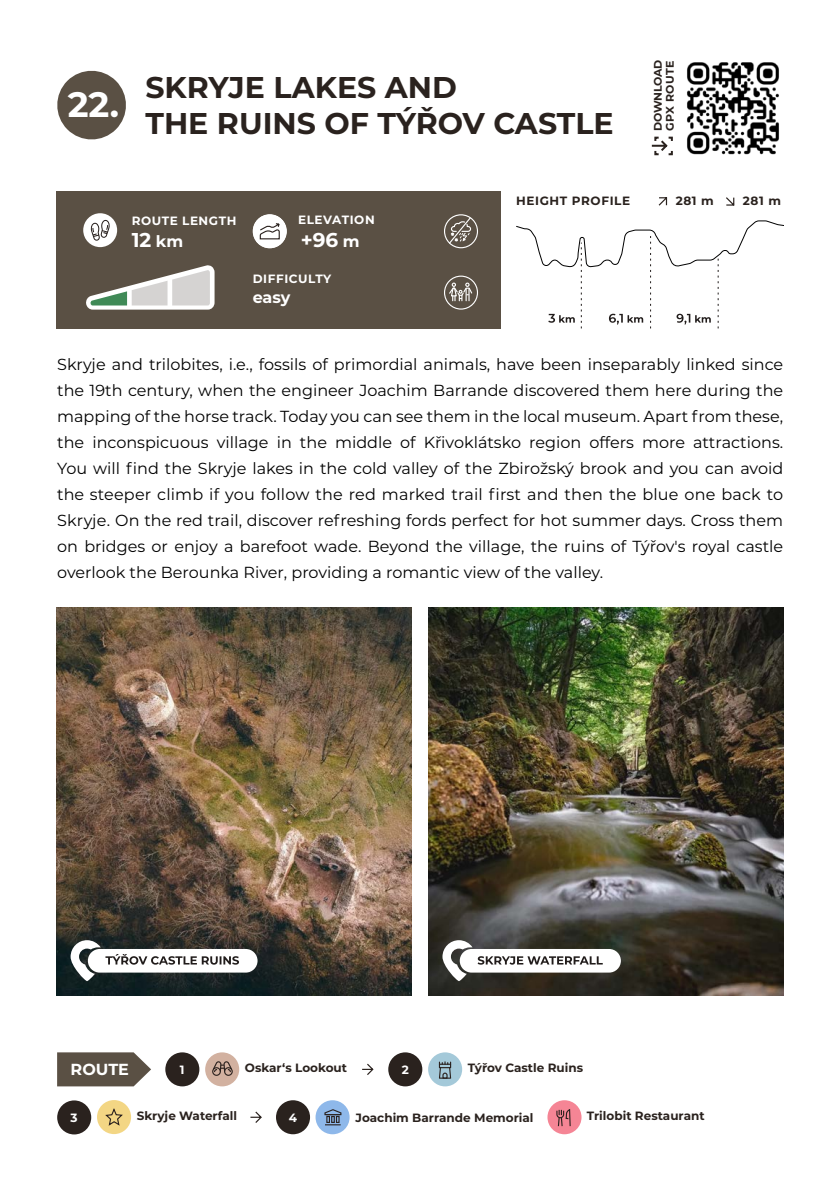
<style>
.page{position:relative;width:840px;height:1191px;background:#fff}
.page>*{position:absolute;margin:0;border:0;box-sizing:border-box;transform-origin:0 0}
.t1{font:700 35.2px "Montserrat";color:#fff}
.t2{font:700 30px/36px "Montserrat";color:#2a221e}
.t3{font:700 20px "Montserrat";color:#fff}
.t4{font:16px/26px "Montserrat";color:#000;text-align:justify}
.t5{font:700 16px "Montserrat";color:#fff}
.t6{font:700 12px "Montserrat";color:#2a221e}
.t7{font:700 12px "Montserrat";letter-spacing:.05em;color:#fff}
.t8{font:700 12px "Montserrat";letter-spacing:.05em;color:#2a221e}
.t9{font:700 11px/12px "Montserrat";color:#2a221e}
.s1{font-size:16px}
</style>
<div class="page">
<div style="left:56px;top:192px;width:444px;height:137px;background:#5a5044"></div>
<div style="left:83px;top:213px;width:34px;height:34px;background:#fff;border-radius:50%"></div>
<svg style="left:90px;top:220px;width:20px;height:21px"></svg>
<img style="left:687px;top:62px;width:92px;height:93px">
<svg style="left:252px;top:214px;width:34px;height:34px"></svg>
<div style="left:253px;top:215px;width:33px;height:33px;background:#fff;border-radius:50%"></div>
<div style="left:252px;top:214px;width:34px;height:34px;border:1px solid #fff;border-radius:50%"></div>
<svg style="left:259px;top:223px;width:21px;height:17px"></svg>
<svg style="left:86px;top:265px;width:128px;height:45px"></svg>
<div style="left:388px;top:1052px;width:34px;height:34px;background:#2a221e;border-radius:17px"></div>
<div style="left:428px;top:1052px;width:34px;height:34px;background:#a4c9d9;border-radius:50%"></div>
<svg style="left:438px;top:1061px;width:13px;height:18px"></svg>
<div style="left:165px;top:1052px;width:34px;height:34px;background:#2a221e;border-radius:17px"></div>
<div style="left:205px;top:1052px;width:34px;height:34px;background:#d2b1a0;border-radius:50%"></div>
<div style="left:212px;top:1067px;width:9px;height:8px;border:1px solid #2a211e;border-radius:50%"></div>
<div style="left:224px;top:1067px;width:9px;height:8px;border:1px solid #2a211e;border-radius:50%"></div>
<svg style="left:212px;top:1061px;width:21px;height:11px"></svg>
<svg style="left:516px;top:220px;width:266px;height:108px"></svg>
<svg style="left:658px;top:197px;width:9px;height:9px"></svg>
<svg style="left:726px;top:197px;width:9px;height:9px"></svg>
<svg style="left:57px;top:1052px;width:94px;height:34px;background:#6a6157"></svg>
<svg style="left:651px;top:136px;width:22px;height:20px"></svg>
<svg style="left:362px;top:1063px;width:12px;height:12px"></svg>
<div style="left:57px;top:1100px;width:34px;height:34px;background:#2a221e;border-radius:17px"></div>
<div style="left:97px;top:1100px;width:34px;height:34px;background:#f3d684;border-radius:50%"></div>
<svg style="left:105px;top:1108px;width:18px;height:18px"></svg>
<div style="left:276px;top:1100px;width:34px;height:34px;background:#2a221e;border-radius:17px"></div>
<div style="left:547px;top:1100px;width:34px;height:34px;background:#f58595;border-radius:50%"></div>
<svg style="left:556px;top:1109px;width:15px;height:18px"></svg>
<svg style="left:250px;top:1111px;width:12px;height:12px"></svg>
<svg style="left:57px;top:70px;width:69px;height:70px"></svg>
<img style="left:428px;top:608px;width:354px;height:388px">
<img style="left:57px;top:608px;width:354px;height:388px">
<div style="left:88px;top:949px;width:169px;height:23px;background:#fff;border-radius:12px"></div>
<svg style="left:71px;top:940px;width:168px;height:41px"></svg>
<div style="left:459px;top:949px;width:161px;height:23px;background:#fff;border-radius:12px"></div>
<svg style="left:442px;top:940px;width:160px;height:41px"></svg>
<div style="left:443px;top:214px;width:35px;height:34px;border:1px solid #fff;border-radius:50%"></div>
<svg style="left:448px;top:216px;width:23px;height:29px"></svg>
<div style="left:443px;top:275px;width:35px;height:35px;border:1px solid #fff;border-radius:50%"></div>
<svg style="left:448px;top:282px;width:25px;height:19px"></svg>
<div style="left:315px;top:1100px;width:34px;height:34px;background:#8eb8ea;border-radius:50%"></div>
<svg style="left:324px;top:1109px;width:18px;height:16px"></svg>
<h1 class="t1" style="left:68px;top:79px;width:53px">22.</h1>
<h2 class="t2" style="left:145px;top:68px;width:469px">SKRYJE LAKES AND<br>THE RUINS OF TÝŘOV CASTLE</h2>
<p class="t9" style="left:651px;top:131px;width:73px;rotate:-90deg">DOWNLOAD<br>GPX ROUTE</p>
<p class="t7" style="left:132px;top:212px;width:106px">ROUTE LENGTH</p>
<p class="t3" style="left:132px;top:226px;width:53px">12 <span class="s1">km</span></p>
<p class="t7" style="left:298px;top:211px;width:78px">ELEVATION</p>
<p class="t3" style="left:300px;top:225px;width:60px">+96 <span class="s1">m</span></p>
<p class="t7" style="left:252px;top:270px;width:80px">DIFFICULTY</p>
<p class="t5" style="left:252px;top:286px;width:39px">easy</p>
<p class="t8" style="left:516px;top:192px;width:115px">HEIGHT PROFILE</p>
<p class="t6" style="left:675px;top:192px;width:40px">281 m</p>
<p class="t6" style="left:742px;top:192px;width:40px">281 m</p>
<p class="t4" style="left:57px;top:350px;width:727px">Skryje and trilobites, i.e., fossils of primordial animals, have been inseparably linked since the 19th century, when the engineer Joachim Barrande discovered them here during the mapping of the horse track. Today you can see them in the local museum. Apart from these, the inconspicuous village in the middle of Křivoklátsko region offers more attractions.<br>You will find the Skryje lakes in the cold valley of the Zbirožský brook and you can avoid the steeper climb if you follow the red marked trail first and then the blue one back to Skryje. On the red trail, discover refreshing fords perfect for hot summer days. Cross them on bridges or enjoy a barefoot wade. Beyond the village, the ruins of Týřov's royal castle overlook the Berounka River, providing a romantic view of the valley.</p>
<p class="t7" style="left:180px;top:1060px;width:6px">1</p>
<p class="t6" style="left:245px;top:1059px;width:104px">Oskar‘s Lookout</p>
<p class="t7" style="left:401px;top:1060px;width:9px">2</p>
<p class="t6" style="left:467px;top:1059px;width:117px">Týřov Castle Ruins</p>
<p class="t5" style="left:71px;top:1058px;width:60px">ROUTE</p>
<p class="t7" style="left:71px;top:1108px;width:9px">3</p>
<p class="t6" style="left:137px;top:1107px;width:102px">Skryje Waterfall</p>
<p class="t7" style="left:289px;top:1108px;width:10px">4</p>
<p class="t6" style="left:355px;top:1108px;width:179px">Joachim Barrande Memorial</p>
<p class="t6" style="left:586px;top:1107px;width:119px">Trilobit Restaurant</p>
</div>
